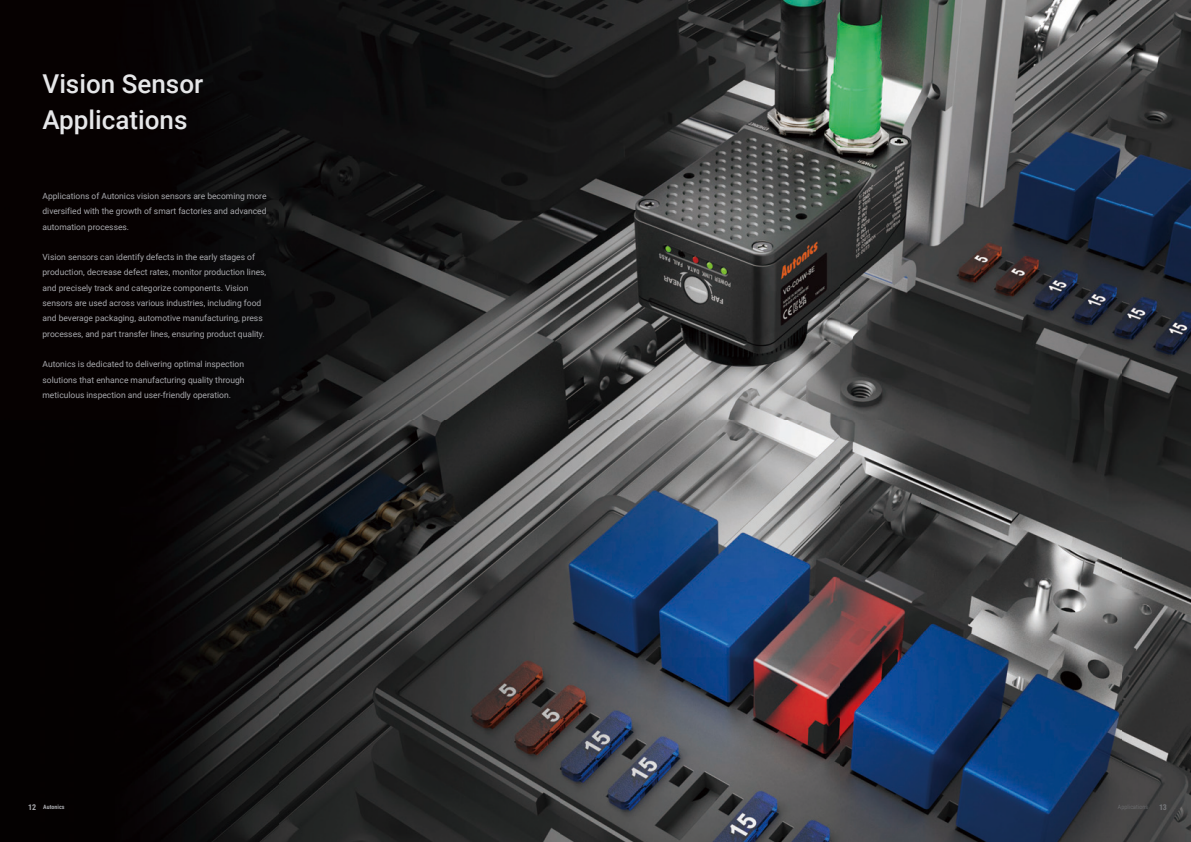
<style>
.page{position:relative;width:1191px;height:842px;background:#fff}
.page>*{position:absolute;margin:0;border:0;box-sizing:border-box;transform-origin:0 0}
.t1{font:500 26px/36px "Roboto";color:#e6e7e9}
.t2{font:8.5px/15.3px "Roboto";color:#a8a9ad;text-align:justify}
.t3{font:700 8px "Roboto Condensed";color:#76787b}
.t4{font:700 6px "Roboto Condensed";color:#a8a9ad}
.s1{font-size:8px}
</style>
<div class="page">
<img style="left:0;top:0;width:1191px;height:842px">
<h1 class="t1" style="left:43px;top:65px;width:162px">Vision Sensor<br>Applications</h1>
<p class="t2" style="left:43px;top:188px;width:225px">Applications of Autonics vision sensors are becoming more diversified with the growth of smart factories and advanced automation processes.</p>
<p class="t2" style="left:43px;top:249px;width:225px;text-align:left">Vision sensors can identify defects in the early stages of production, decrease defect rates, monitor production lines, and precisely track and categorize components. Vision sensors are used across various industries, including food and beverage packaging, automotive manufacturing, press processes, and part transfer lines, ensuring product quality.</p>
<p class="t2" style="left:43px;top:356px;width:203px">Autonics is dedicated to delivering optimal inspection solutions that enhance manufacturing quality through meticulous inspection and user-friendly operation.</p>
<p class="t4" style="left:28px;top:802px;width:38px"><span class="s1">12</span> Autonics</p>
<p class="t3" style="left:1159px;top:801px;width:9px">13</p>
</div>
